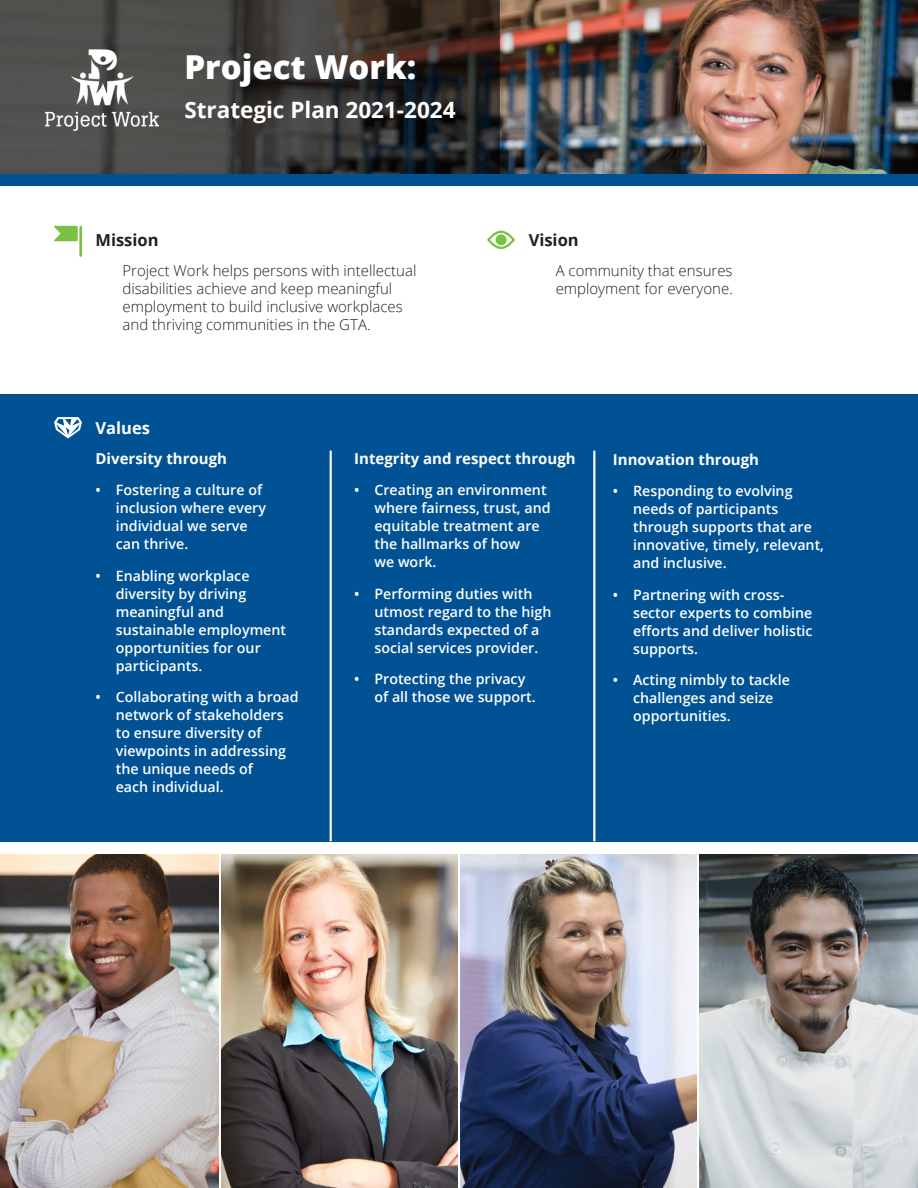
<style>
.page{position:relative;width:918px;height:1188px;background:#fff}
.page>*{position:absolute;margin:0;border:0;box-sizing:border-box;transform-origin:0 0}
.No_Spacing{font:800 33px "Open Sans";color:#fff}
.No_Spacing-2{font:700 22.5px "Open Sans";color:#fff}
.Titles{font:700 16.5px "Open Sans";color:#231f20}
.Titles-2{font:700 16.5px "Open Sans";color:#fff}
.No_Spacing-3{font:300 15px/18px "Open Sans";color:#231f20}
.No_Spacing-4{font:700 15px "Open Sans";color:#fff}
.Bullet_Title{font:700 15px "Open Sans";color:#fff}
.t1{font:600 14.25px/18px "Open Sans";color:#fff}
</style>
<div class="page">
<img style="left:0;top:0;width:918px;height:174px">
<div style="left:0;top:394px;width:918px;height:447px;background:#005295"></div>
<div style="left:0;top:174px;width:918px;height:12px;background:#005295"></div>
<img style="left:45px;top:50px;width:113px;height:80px">
<div style="left:54px;top:226px;width:24px;height:15px;background:#79c142"></div>
<hr style="left:79px;top:226px;width:3px;height:31px;background:#79c142">
<svg style="left:487px;top:231px;width:28px;height:18px"></svg>
<div style="left:496px;top:234px;width:11px;height:11px;background:#79c142;border-radius:50%"></div>
<svg style="left:54px;top:417px;width:28px;height:22px"></svg>
<hr style="left:593px;top:451px;width:2px;height:390px;background:#fff">
<hr style="left:330px;top:451px;width:2px;height:390px;background:#fff">
<img style="left:0;top:854px;width:219px;height:334px">
<img style="left:461px;top:854px;width:236px;height:334px">
<img style="left:222px;top:854px;width:236px;height:334px">
<img style="left:700px;top:854px;width:218px;height:334px">
<p class="No_Spacing" style="left:184px;top:42px;width:234px">Project Work:</p>
<p class="No_Spacing-2" style="left:184px;top:94px;width:273px">Strategic Plan 2021-2024</p>
<p class="Titles" style="left:96px;top:228px;width:65px">Mission</p>
<p class="No_Spacing-3" style="left:123px;top:261px;width:295px">Project Work helps persons with intellectual disabilities achieve and keep meaningful employment to build inclusive workplaces and thriving communities in the GTA.</p>
<p class="Titles-2" style="left:96px;top:416px;width:56px">Values</p>
<p class="Titles" style="left:529px;top:228px;width:52px">Vision</p>
<p class="No_Spacing-3" style="left:556px;top:261px;width:179px">A community that ensures employment for everyone.</p>
<p class="Bullet_Title" style="left:96px;top:448px;width:133px">Diversity through</p>
<p class="t1" style="left:116px;top:481px;width:152px;text-indent:-20px">• Fostering a culture of inclusion where every individual we serve can thrive.</p>
<p class="t1" style="left:116px;top:566px;width:172px;text-indent:-20px">• Enabling workplace diversity by driving meaningful and sustainable employment opportunities for our participants.</p>
<p class="t1" style="left:116px;top:688px;width:185px;text-indent:-20px">• Collaborating with a broad network of stakeholders to ensure diversity of viewpoints in addressing the unique needs of<br>each individual.</p>
<p class="No_Spacing-4" style="left:354px;top:448px;width:223px">Integrity and respect through</p>
<p class="t1" style="left:374px;top:481px;width:178px;text-indent:-20px">• Creating an environment where fairness, trust, and equitable treatment are the hallmarks of how<br>we work.</p>
<p class="t1" style="left:374px;top:584px;width:179px;text-indent:-20px">• Performing duties with utmost regard to the high standards expected of a social services provider.</p>
<p class="t1" style="left:374px;top:670px;width:163px;text-indent:-20px">• Protecting the privacy of all those we support.</p>
<p class="No_Spacing-4" style="left:613px;top:449px;width:148px">Innovation through</p>
<p class="t1" style="left:633px;top:482px;width:192px;text-indent:-20px">• Responding to evolving needs of participants through supports that are innovative, timely, relevant, and inclusive.</p>
<p class="t1" style="left:633px;top:585px;width:181px;text-indent:-20px">• Partnering with cross&shy;sector experts to combine efforts and deliver holistic supports.</p>
<p class="t1" style="left:633px;top:671px;width:158px;text-indent:-20px">• Acting nimbly to tackle challenges and seize opportunities.</p>
</div>
